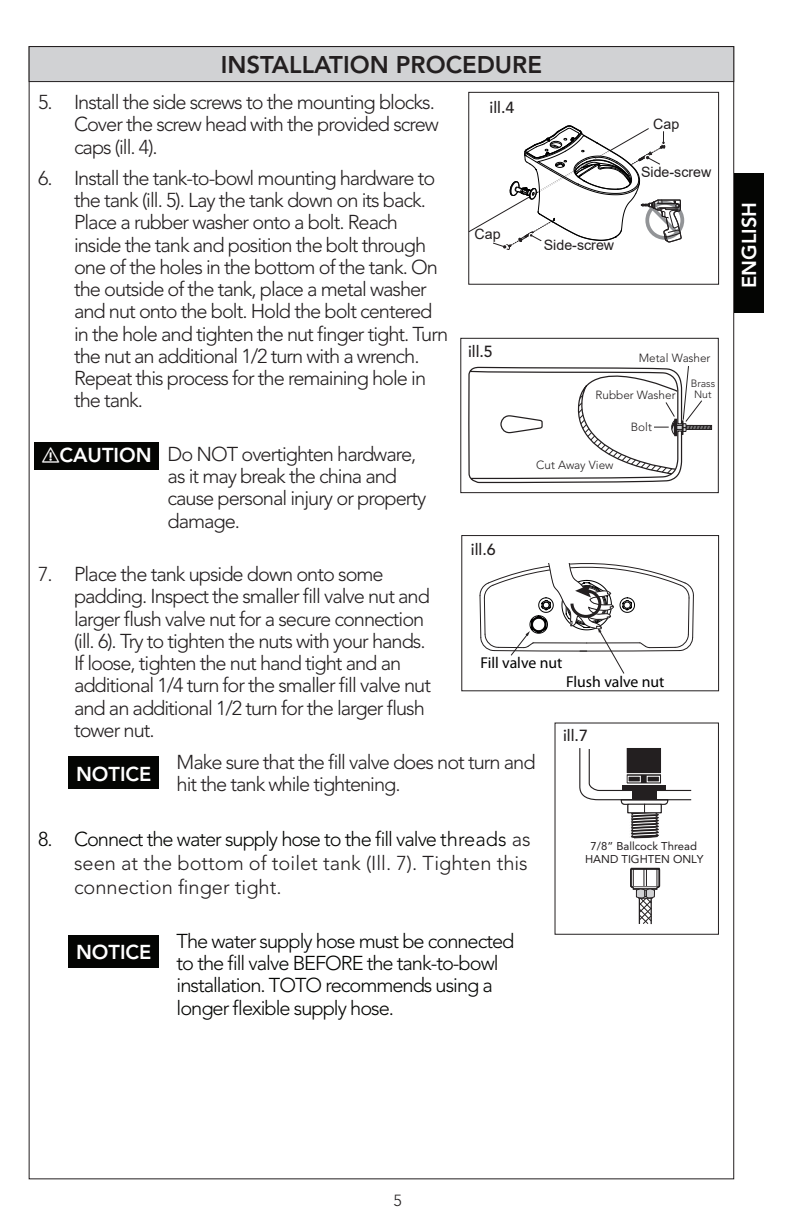
<style>
.page{position:relative;width:792px;height:1224px;background:#fff}
.page>*{position:absolute;margin:0;border:0;box-sizing:border-box;transform-origin:0 0}
.TOTO_Bounding_Boxes{font:800 24px "Avenir LT Std";color:#231f20}
.General_Paragraph{font:300 20px/22.2px "Avenir LT Std";letter-spacing:-.05em;color:#231f20}
.General_Paragraph-2{font:300 20px/22.2px "Avenir LT Std";letter-spacing:-.05em;color:#040503}
.General_Paragraph-3{font:300 20px/24px "Avenir LT Std";color:#231f20}
.t1{font:800 20px "Avenir LT Std";color:#fff}
.General_Paragraph-4{font:500 16px "Avenir LT Std";color:#231f20}
.t2{font:300 16px "Avenir LT Std";color:#231f20}
.t3{font:15.8px "Myriad Pro";color:#000}
.t4{font:14.2px "Arial";color:#231f20}
.t5{font:800 12.6px "Avenir LT Std";color:#231f20}
.t6{font:300 11.8px "Avenir LT Std";color:#231f20}
.t7{font:11.4px/13.6px "Avenir LT Std";color:#231f20;text-align:center}
.t8{font:300 10.6px "Avenir LT Std";color:#231f20}
.s1{color:#040503}
</style>
<div class="page">
<div style="left:734px;top:173px;width:30px;height:140px;background:#040503"></div>
<svg style="left:479px;top:563px;width:215px;height:111px"></svg>
<div style="left:462px;top:535px;width:257px;height:156px;border:1px solid #231f20"></div>
<div style="left:684px;top:425px;width:28px;height:5px;border:1px solid #231f20"></div>
<div style="left:460px;top:338px;width:259px;height:155px;border:1px solid #231f20"></div>
<svg style="left:468px;top:366px;width:243px;height:118px"></svg>
<svg style="left:468px;top:125px;width:216px;height:126px"></svg>
<div style="left:469px;top:92px;width:250px;height:192px;border:1px solid #231f20"></div>
<div style="left:29px;top:47px;width:705px;height:35px;background:#d1d2d4"></div>
<div style="left:29px;top:46px;width:705px;height:36px;border:1px solid #231f20"></div>
<div style="left:35px;top:442px;width:124px;height:27px;background:#040503"></div>
<div style="left:68px;top:757px;width:91px;height:32px;background:#040503"></div>
<div style="left:68px;top:935px;width:91px;height:32px;background:#040503"></div>
<svg style="left:579px;top:748px;width:113px;height:91px"></svg>
<div style="left:623px;top:785px;width:43px;height:5px;background:#231f20"></div>
<svg style="left:628px;top:775px;width:32px;height:7px"></svg>
<div style="left:628px;top:776px;width:12px;height:6px;background:#231f20"></div>
<div style="left:628px;top:776px;width:13px;height:6px;border:1px solid #fff"></div>
<div style="left:647px;top:776px;width:12px;height:6px;background:#231f20"></div>
<div style="left:647px;top:776px;width:13px;height:6px;border:1px solid #fff"></div>
<div style="left:632px;top:791px;width:25px;height:9px;background:#231f20"></div>
<div style="left:626px;top:747px;width:36px;height:27px;background:#231f20"></div>
<div style="left:626px;top:747px;width:36px;height:27px;border:1px solid #fff"></div>
<svg style="left:630px;top:868px;width:31px;height:57px"></svg>
<div style="left:555px;top:723px;width:164px;height:212px;border:1px solid #231f20"></div>
<p class="TOTO_Bounding_Boxes" style="left:221px;top:51px;width:323px">INSTALLATION PROCEDURE</p>
<p class="General_Paragraph" style="left:74px;top:91px;width:366px;text-indent:-36px">5. Install the side screws to the mounting blocks.<br>Cover the screw head with the provided screw caps (ill. 4).</p>
<p class="General_Paragraph" style="left:74px;top:167px;width:376px;text-indent:-36px">6. Install the tank-to-bowl mounting hardware to the tank (ill. 5). Lay the tank down on its back.<br>Place a rubber washer onto a bolt. Reach inside the tank and position the bolt through one of the holes in the bottom of the tank. On the outside of the tank, place a metal washer and nut onto the bolt. Hold the bolt centered in the hole and tighten the nut finger tight. Turn the nut an additional 1/2 turn with a wrench.<br>Repeat this process for the remaining hole in the tank.</p>
<p class="General_Paragraph" style="left:168px;top:443px;width:260px">Do NOT overtighten hardware, as it may break the china and cause personal injury or property damage.</p>
<p class="General_Paragraph" style="left:74px;top:563px;width:358px;text-indent:-36px">7. Place the tank upside down onto some padding. Inspect the smaller fill valve nut and larger flush valve nut for a secure connection (ill. 6). Try to tighten the nuts with your hands.<br>If loose, tighten the nut hand tight and an additional 1/4 turn for the smaller fill valve nut and an additional 1/2 turn for the larger flush tower nut.</p>
<p class="t1" style="left:42px;top:444px;width:111px">⚠CAUTION</p>
<p class="General_Paragraph-4" style="left:490px;top:98px;width:26px">ill.4</p>
<p class="t4" style="left:475px;top:224px;width:28px">Cap</p>
<p class="t4" style="left:544px;top:235px;width:72px">Side-screw</p>
<p class="t4" style="left:653px;top:114px;width:28px">Cap</p>
<p class="t4" style="left:641px;top:162px;width:72px">Side-screw</p>
<p class="General_Paragraph-4" style="left:468px;top:342px;width:26px">ill.5</p>
<p class="General_Paragraph-4" style="left:471px;top:540px;width:26px">ill.6</p>
<p class="t6" style="left:639px;top:351px;width:73px">Metal Washer</p>
<p class="t8" style="left:691px;top:377px;width:26px">Brass</p>
<p class="t6" style="left:595px;top:388px;width:82px">Rubber Washer</p>
<p class="t8" style="left:694px;top:388px;width:19px">Nut</p>
<p class="t6" style="left:631px;top:420px;width:23px">Bolt</p>
<p class="t6" style="left:536px;top:458px;width:79px">Cut Away View</p>
<p class="t3" style="left:480px;top:653px;width:83px">Fill valve nut</p>
<p class="t3" style="left:566px;top:672px;width:100px">Flush valve nut</p>
<p class="General_Paragraph-4" style="left:563px;top:727px;width:26px">ill.7</p>
<p class="t5" style="left:563px;top:727px;width:26px">Ill. 6</p>
<p class="General_Paragraph" style="left:177px;top:751px;width:360px">Make sure that the fill valve does not turn and hit the tank while tightening.</p>
<p class="General_Paragraph-3" style="left:74px;top:828px;width:458px;text-indent:-36px"><span class="s1">8. Connect the water supply hose to the fill valve threads</span> as seen at the bottom of toilet tank (Ill. 7). Tighten this connection finger tight.</p>
<p class="General_Paragraph-2" style="left:177px;top:930px;width:339px">The water supply hose must be connected to the fill valve BEFORE the tank-to-bowl installation. TOTO recommends using a longer flexible supply hose.</p>
<p class="t1" style="left:76px;top:762px;width:77px">NOTICE</p>
<p class="t1" style="left:76px;top:940px;width:77px">NOTICE</p>
<p class="t7" style="left:585px;top:839px;width:120px">7/8” Ballcock Thread<br>HAND TIGHTEN ONLY</p>
<p class="t1" style="left:737px;top:288px;width:87px;rotate:-90deg">ENGLISH</p>
<p class="t2" style="left:394px;top:1191px;width:10px">5</p>
</div>
